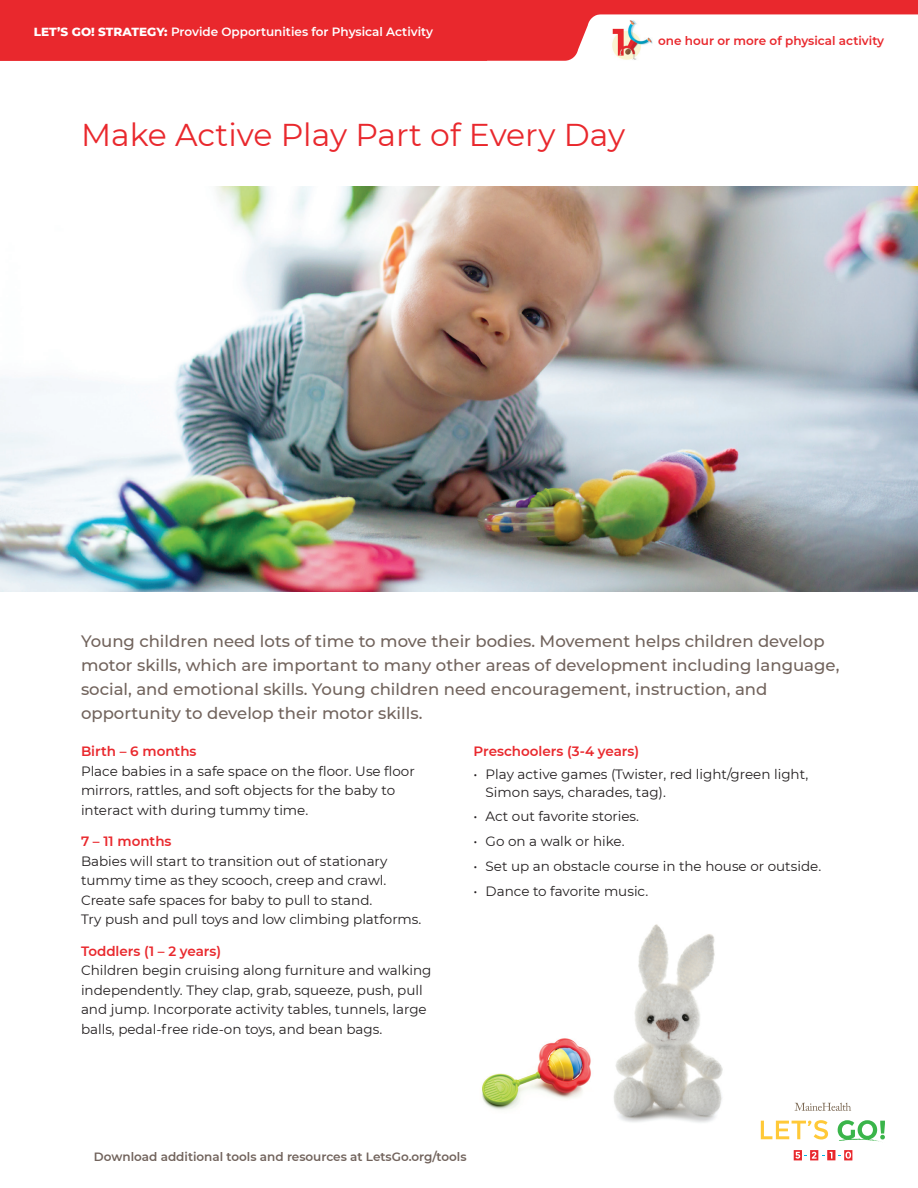
<style>
.page{position:relative;width:918px;height:1188px;background:#fff}
.page>*{position:absolute;margin:0;border:0;box-sizing:border-box;transform-origin:0 0}
.Intro{font:31.5px "Montserrat";color:#e9282d}
.Intro-2{font:500 16.5px/24px "Montserrat";color:#71635c}
.body{font:13.5px/19.5px "Montserrat";color:#231f20}
.Subhead{font:600 13.5px "Montserrat";color:#e9282d}
.Bullet_subhead{font:600 13.5px "Montserrat";color:#e9282d}
.bullets{font:600 12px "Montserrat";color:#fff}
.Smaller_body{font:600 12px "Montserrat";color:#71635c}
.bullets-2{font:600 12px "Montserrat";color:#e9282d}
.s1{font-weight:800}
</style>
<div class="page">
<img style="left:0;top:187px;width:918px;height:405px">
<svg style="left:795px;top:1103px;width:56px;height:8px"></svg>
<svg style="left:761px;top:1120px;width:67px;height:19px"></svg>
<svg style="left:838px;top:1120px;width:47px;height:22px"></svg>
<svg style="left:794px;top:1150px;width:58px;height:10px"></svg>
<img style="left:614px;top:924px;width:109px;height:199px">
<img style="left:482px;top:1038px;width:109px;height:72px">
<svg style="left:0;top:0;width:918px;height:61px;fill:#e9282d"></svg>
<img style="left:606px;top:17px;width:49px;height:44px">
<p class="bullets" style="left:34px;top:23px;width:401px"><span class="s1">LET’S GO! STRATEGY:</span> Provide Opportunities for Physical Activity</p>
<p class="Intro" style="left:81px;top:113px;width:546px">Make Active Play Part of Every Day</p>
<p class="bullets-2" style="left:658px;top:32px;width:228px">one hour or more of physical activity</p>
<p class="Intro-2" style="left:81px;top:628px;width:760px">Young children need lots of time to move their bodies. Movement helps children develop motor skills, which are important to many other areas of development including language, social, and emotional skills. Young children need encouragement, instruction, and opportunity to develop their motor skills.</p>
<p class="Subhead" style="left:81px;top:742px;width:117px">Birth – 6 months</p>
<p class="body" style="left:81px;top:761px;width:335px">Place babies in a safe space on the floor. Use floor mirrors, rattles, and soft objects for the baby to interact with during tummy time.</p>
<p class="Subhead" style="left:81px;top:832px;width:92px">7 – 11 months</p>
<p class="body" style="left:81px;top:851px;width:342px">Babies will start to transition out of stationary tummy time as they scooch, creep and crawl.<br>Create safe spaces for baby to pull to stand.<br>Try push and pull toys and low climbing platforms.</p>
<p class="Subhead" style="left:81px;top:941px;width:142px">Toddlers (1 – 2 years)</p>
<p class="body" style="left:81px;top:960px;width:352px">Children begin cruising along furniture and walking independently. They clap, grab, squeeze, push, pull and jump. Incorporate activity tables, tunnels, large balls, pedal-free ride-on toys, and bean bags.</p>
<p class="Bullet_subhead" style="left:474px;top:742px;width:167px">Preschoolers (3-4 years)</p>
<p class="body" style="left:486px;top:764px;width:324px;line-height:18px;text-indent:-12px">• Play active games (Twister, red light/green light,<br>Simon says, charades, tag).</p>
<p class="body" style="left:474px;top:806px;width:167px">• Act out favorite stories.</p>
<p class="body" style="left:474px;top:831px;width:153px">• Go on a walk or hike.</p>
<p class="body" style="left:474px;top:856px;width:349px">• Set up an obstacle course in the house or outside.</p>
<p class="body" style="left:474px;top:881px;width:176px">• Dance to favorite music.</p>
<p class="Smaller_body" style="left:94px;top:1148px;width:374px">Download additional tools and resources at LetsGo.org/tools</p>
</div>
